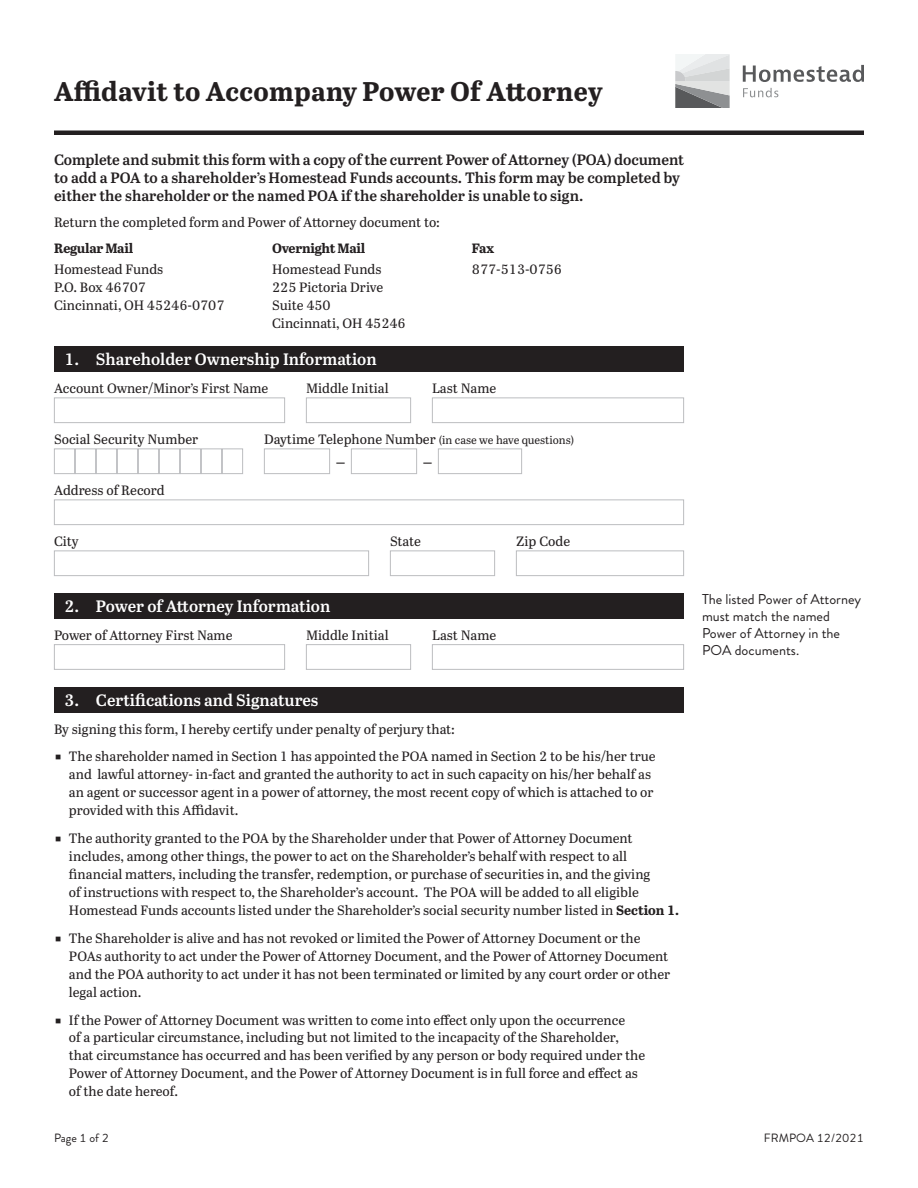
<style>
.page{position:relative;width:918px;height:1188px;background:#fff}
.page>*{position:absolute;margin:0;border:0;box-sizing:border-box;transform-origin:0 0}
.t1{font:700 27px "Abril Text";letter-spacing:.01em;color:#231f20}
._4_Form_Glyph_12_15{font:18px "Abril Text";color:#231f20}
._1_Section_Title_11{font:600 16.5px "Abril Text";color:#fff}
._3_Intro_10_12{font:600 15px/18px "Abril Text";letter-spacing:-.005em;color:#231f20}
._9_Sidebar_9_5_11_25{font:14.25px/16.8px "Brandon Grotesque";color:#231f20}
._4_Body_9_12__space{font:13.5px/18px "Abril Text";color:#231f20}
._1_Form_Label_9_14{font:13.5px "Abril Text";color:#231f20}
._4_Body_9_12{font:13.5px/18px "Abril Text";color:#231f20}
._4_Body_9_12-2{font:700 13.5px "Abril Text";letter-spacing:-.02em;color:#231f20}
.t2{font:12px "Brandon Grotesque";color:#231f20}
._1_Form_Label_9_14-2{font:11.25px "Abril Text";color:#231f20}
.s1{font-size:13.5px}
.s2{font-weight:700}
</style>
<div class="page">
<svg style="left:743px;top:65px;width:121px;height:17px"></svg>
<svg style="left:743px;top:88px;width:35px;height:9px"></svg>
<svg style="left:675px;top:54px;width:55px;height:54px;background:#bdbfc0"></svg>
<div style="left:54px;top:130px;width:810px;height:5px;background:#231f20"></div>
<div style="left:54px;top:346px;width:630px;height:26px;background:#231f20"></div>
<div style="left:54px;top:398px;width:231px;height:25px;background:#fff;border:1px solid #bcbdc0"></div>
<div style="left:306px;top:398px;width:105px;height:25px;background:#fff;border:1px solid #bcbdc0"></div>
<div style="left:432px;top:398px;width:252px;height:25px;background:#fff;border:1px solid #bcbdc0"></div>
<div style="left:54px;top:448px;width:21px;height:26px;background:#fff;border:1px solid #bcbdc0"></div>
<div style="left:75px;top:448px;width:21px;height:26px;background:#fff;border:1px solid #bcbdc0"></div>
<div style="left:96px;top:448px;width:21px;height:26px;background:#fff;border:1px solid #bcbdc0"></div>
<div style="left:117px;top:448px;width:21px;height:26px;background:#fff;border:1px solid #bcbdc0"></div>
<div style="left:138px;top:448px;width:21px;height:26px;background:#fff;border:1px solid #bcbdc0"></div>
<div style="left:159px;top:448px;width:21px;height:26px;background:#fff;border:1px solid #bcbdc0"></div>
<div style="left:180px;top:448px;width:21px;height:26px;background:#fff;border:1px solid #bcbdc0"></div>
<div style="left:201px;top:448px;width:21px;height:26px;background:#fff;border:1px solid #bcbdc0"></div>
<div style="left:222px;top:448px;width:21px;height:26px;background:#fff;border:1px solid #bcbdc0"></div>
<div style="left:264px;top:448px;width:66px;height:26px;background:#fff;border:1px solid #bcbdc0"></div>
<div style="left:351px;top:448px;width:66px;height:26px;background:#fff;border:1px solid #bcbdc0"></div>
<div style="left:438px;top:448px;width:84px;height:26px;background:#fff;border:1px solid #bcbdc0"></div>
<div style="left:54px;top:500px;width:630px;height:25px;background:#fff;border:1px solid #bcbdc0"></div>
<div style="left:54px;top:550px;width:315px;height:26px;background:#fff;border:1px solid #bcbdc0"></div>
<div style="left:390px;top:550px;width:105px;height:26px;background:#fff;border:1px solid #bcbdc0"></div>
<div style="left:516px;top:550px;width:168px;height:26px;background:#fff;border:1px solid #bcbdc0"></div>
<div style="left:54px;top:593px;width:630px;height:26px;background:#231f20"></div>
<div style="left:54px;top:644px;width:231px;height:26px;background:#fff;border:1px solid #bcbdc0"></div>
<div style="left:306px;top:644px;width:105px;height:26px;background:#fff;border:1px solid #bcbdc0"></div>
<div style="left:432px;top:644px;width:252px;height:26px;background:#fff;border:1px solid #bcbdc0"></div>
<div style="left:54px;top:687px;width:630px;height:25px;background:#231f20"></div>
<h1 class="t1" style="left:54px;top:72px;width:550px">Affidavit to Accompany Power Of Attorney</h1>
<p class="_3_Intro_10_12" style="left:54px;top:150px;width:632px">Complete and submit this form with a copy of the current Power of Attorney (POA) document to add a POA to a shareholder’s Homestead Funds accounts. This form may be completed by either the shareholder or the named POA if the shareholder is unable to sign.</p>
<p class="_4_Body_9_12__space" style="left:54px;top:213px;width:387px">Return the completed form and Power of Attorney document to:</p>
<p class="_4_Body_9_12-2" style="left:54px;top:239px;width:81px">Regular Mail</p>
<p class="_4_Body_9_12" style="left:54px;top:260px;width:172px">Homestead Funds<br>P.O. Box 46707<br>Cincinnati, OH 45246-0707</p>
<p class="_4_Body_9_12-2" style="left:272px;top:239px;width:95px">Overnight Mail</p>
<p class="_4_Body_9_12" style="left:272px;top:260px;width:135px">Homestead Funds<br>225 Pictoria Drive<br>Suite 450<br>Cincinnati, OH 45246</p>
<p class="_4_Body_9_12-2" style="left:472px;top:239px;width:24px">Fax</p>
<p class="_4_Body_9_12" style="left:472px;top:260px;width:92px">877-513-0756</p>
<p class="_1_Section_Title_11" style="left:64px;top:347px;width:314px">1. Shareholder Ownership Information</p>
<p class="_1_Form_Label_9_14" style="left:54px;top:378px;width:216px">Account Owner/Minor’s First Name</p>
<p class="_1_Form_Label_9_14" style="left:306px;top:378px;width:84px">Middle Initial</p>
<p class="_1_Form_Label_9_14" style="left:432px;top:378px;width:66px">Last Name</p>
<p class="_1_Form_Label_9_14" style="left:54px;top:429px;width:146px">Social Security Number</p>
<p class="_1_Form_Label_9_14-2" style="left:264px;top:432px;width:312px"><span class="s1">Daytime Telephone Number</span> (in case we have questions)</p>
<p class="_4_Form_Glyph_12_15" style="left:336px;top:449px;width:10px">–</p>
<p class="_4_Form_Glyph_12_15" style="left:423px;top:449px;width:10px">–</p>
<p class="_1_Form_Label_9_14" style="left:54px;top:480px;width:112px">Address of Record</p>
<p class="_1_Form_Label_9_14" style="left:54px;top:531px;width:26px">City</p>
<p class="_1_Form_Label_9_14" style="left:390px;top:531px;width:32px">State</p>
<p class="_1_Form_Label_9_14" style="left:516px;top:531px;width:56px">Zip Code</p>
<p class="_1_Section_Title_11" style="left:64px;top:594px;width:267px">2. Power of Attorney Information</p>
<p class="_1_Form_Label_9_14" style="left:54px;top:625px;width:180px">Power of Attorney First Name</p>
<p class="_1_Form_Label_9_14" style="left:306px;top:625px;width:84px">Middle Initial</p>
<p class="_1_Form_Label_9_14" style="left:432px;top:625px;width:66px">Last Name</p>
<p class="_1_Section_Title_11" style="left:64px;top:688px;width:255px">3. Certifications and Signatures</p>
<p class="_4_Body_9_12__space" style="left:54px;top:719px;width:402px">By signing this form, I hereby certify under penalty of perjury that:</p>
<p class="_4_Body_9_12__space" style="left:69px;top:747px;width:588px">The shareholder named in Section 1 has appointed the POA named in Section 2 to be his/her true and lawful attorney- in-fact and granted the authority to act in such capacity on his/her behalf as an agent or successor agent in a power of attorney, the most recent copy of which is attached to or provided with this Affidavit.</p>
<p class="_4_Body_9_12__space" style="left:69px;top:829px;width:612px">The authority granted to the POA by the Shareholder under that Power of Attorney Document includes, among other things, the power to act on the Shareholder’s behalf with respect to all financial matters, including the transfer, redemption, or purchase of securities in, and the giving<br>of instructions with respect to, the Shareholder’s account. The POA will be added to all eligible Homestead Funds accounts listed under the Shareholder’s social security number listed in <span class="s2">Section 1.</span></p>
<p class="_4_Body_9_12__space" style="left:69px;top:928px;width:603px">The Shareholder is alive and has not revoked or limited the Power of Attorney Document or the POAs authority to act under the Power of Attorney Document, and the Power of Attorney Document and the POA authority to act under it has not been terminated or limited by any court order or other legal action.</p>
<p class="_4_Body_9_12__space" style="left:69px;top:1010px;width:578px">If the Power of Attorney Document was written to come into effect only upon the occurrence<br>of a particular circumstance, including but not limited to the incapacity of the Shareholder, that circumstance has occurred and has been verified by any person or body required under the Power of Attorney Document, and the Power of Attorney Document is in full force and effect as of the date hereof.</p>
<p class="_9_Sidebar_9_5_11_25" style="left:702px;top:591px;width:161px">The listed Power of Attorney must match the named<br>Power of Attorney in the<br>POA documents.</p>
<p class="t2" style="left:54px;top:1130px;width:56px">Page 1 of 2</p>
<p class="t2" style="left:764px;top:1130px;width:102px">FRMPOA 12/2021</p>
</div>
